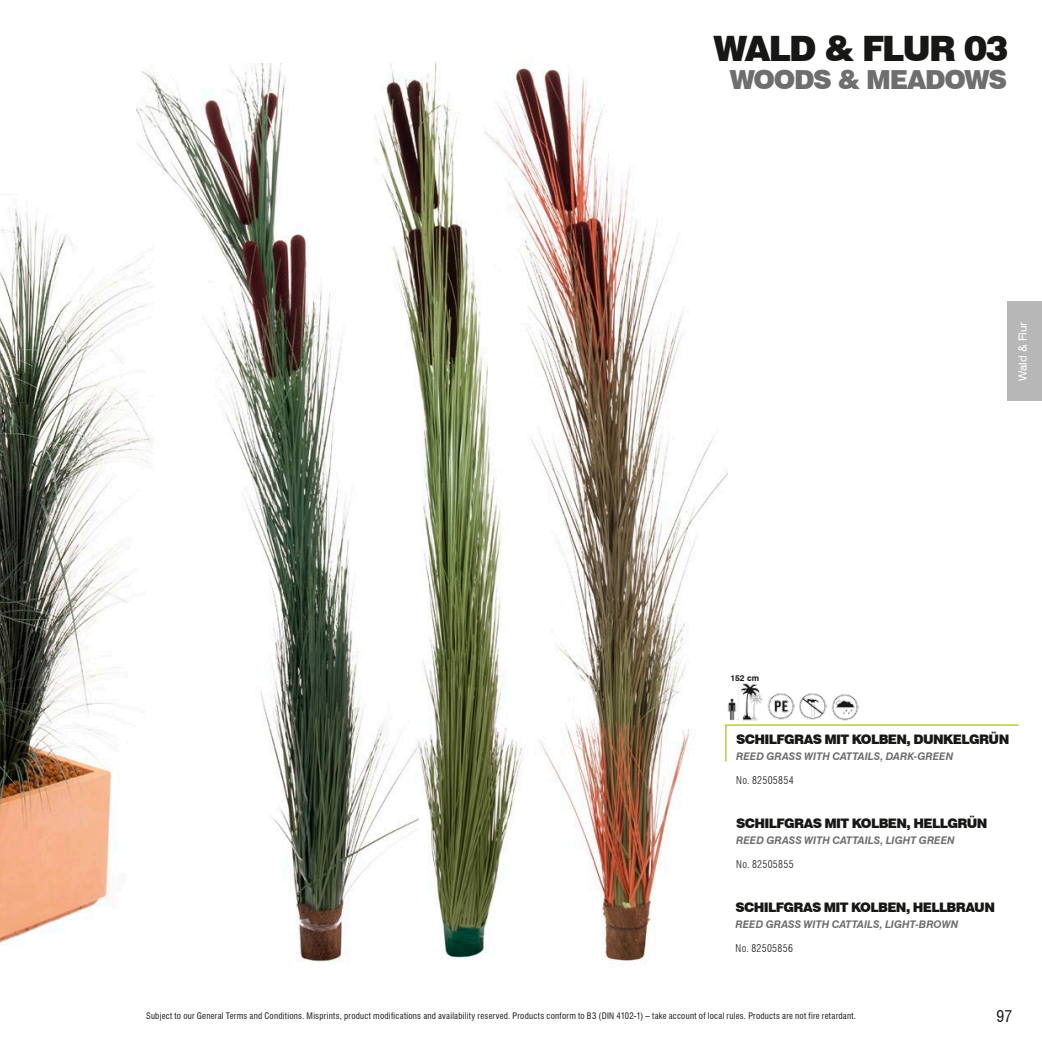
<style>
.page{position:relative;width:1042px;height:1042px;background:#fff}
.page>*{position:absolute;margin:0;border:0;box-sizing:border-box;transform-origin:0 0}
.t1{font:900 35px "Swiss 721 BT";letter-spacing:-.055em;color:#171715}
.t2{font:900 26.25px "Swiss 721 BT";letter-spacing:-.05em;color:#6e6e6e}
.t3{font:condensed 15.75px "Swiss 721 BT";color:#171715}
.t4{font:900 13.12px "Swiss 721 BT";letter-spacing:-.05em;color:#171715}
.t5{font:11.38px "Swiss 721 BT";color:#fff}
.t6{font:italic 700 10.5px "Swiss 721 BT";color:#6e6e6e}
.t7{font:300 condensed 10.5px "Swiss 721 BT";letter-spacing:.03em;color:#171715}
.t8{font:condensed 8.75px "Swiss 721 BT";letter-spacing:.03em;color:#171715}
.t9{font:700 8.4px "Swiss 721 BT";color:#171715}
</style>
<div class="page">
<img style="left:153px;top:63px;width:208px;height:900px">
<img style="left:364px;top:62px;width:117px;height:898px">
<img style="left:484px;top:66px;width:243px;height:898px">
<div style="left:481px;top:45px;width:249px;height:924px;border:2px solid #fff"></div>
<img style="left:0;top:71px;width:153px;height:872px">
<div style="left:1007px;top:302px;width:35px;height:99px;background:#b7b7b8"></div>
<hr style="left:725px;top:724px;width:293px;height:2px;background:#a4c60e">
<hr style="left:725px;top:725px;width:1px;height:36px;background:#a4c60e">
<img style="left:726px;top:682px;width:38px;height:38px">
<img style="left:767px;top:693px;width:28px;height:27px">
<img style="left:799px;top:693px;width:27px;height:27px">
<img style="left:831px;top:694px;width:28px;height:27px">
<h1 class="t1" style="left:713px;top:28px;width:297px">WALD &amp; FLUR 03</h1>
<h2 class="t2" style="left:729px;top:63px;width:279px">WOODS &amp; MEADOWS</h2>
<h3 class="t5" style="left:1016px;top:381px;width:60px;rotate:-90deg">Wald &amp; Flur</h3>
<p class="t9" style="left:730px;top:672px;width:30px">152 cm</p>
<p class="t4" style="left:736px;top:731px;width:275px">SCHILFGRAS MIT KOLBEN, DUNKELGRÜN</p>
<p class="t6" style="left:736px;top:749px;width:219px">REED GRASS WITH CATTAILS, DARK-GREEN</p>
<p class="t7" style="left:736px;top:774px;width:59px">No. 82505854</p>
<p class="t4" style="left:736px;top:815px;width:253px">SCHILFGRAS MIT KOLBEN, HELLGRÜN</p>
<p class="t6" style="left:736px;top:833px;width:220px">REED GRASS WITH CATTAILS, LIGHT GREEN</p>
<p class="t7" style="left:736px;top:858px;width:59px">No. 82505855</p>
<p class="t4" style="left:735px;top:899px;width:261px">SCHILFGRAS MIT KOLBEN, HELLBRAUN</p>
<p class="t6" style="left:735px;top:917px;width:224px">REED GRASS WITH CATTAILS, LIGHT-BROWN</p>
<p class="t7" style="left:735px;top:942px;width:59px">No. 82505856</p>
<p class="t8" style="left:146px;top:1010px;width:711px">Subject to our General Terms and Conditions. Misprints, product modifications and availability reserved. Products conform to B3 (DIN 4102-1) – take account of local rules. Products are not fire retardant.</p>
<p class="t3" style="left:996px;top:1006px;width:17px">97</p>
</div>
